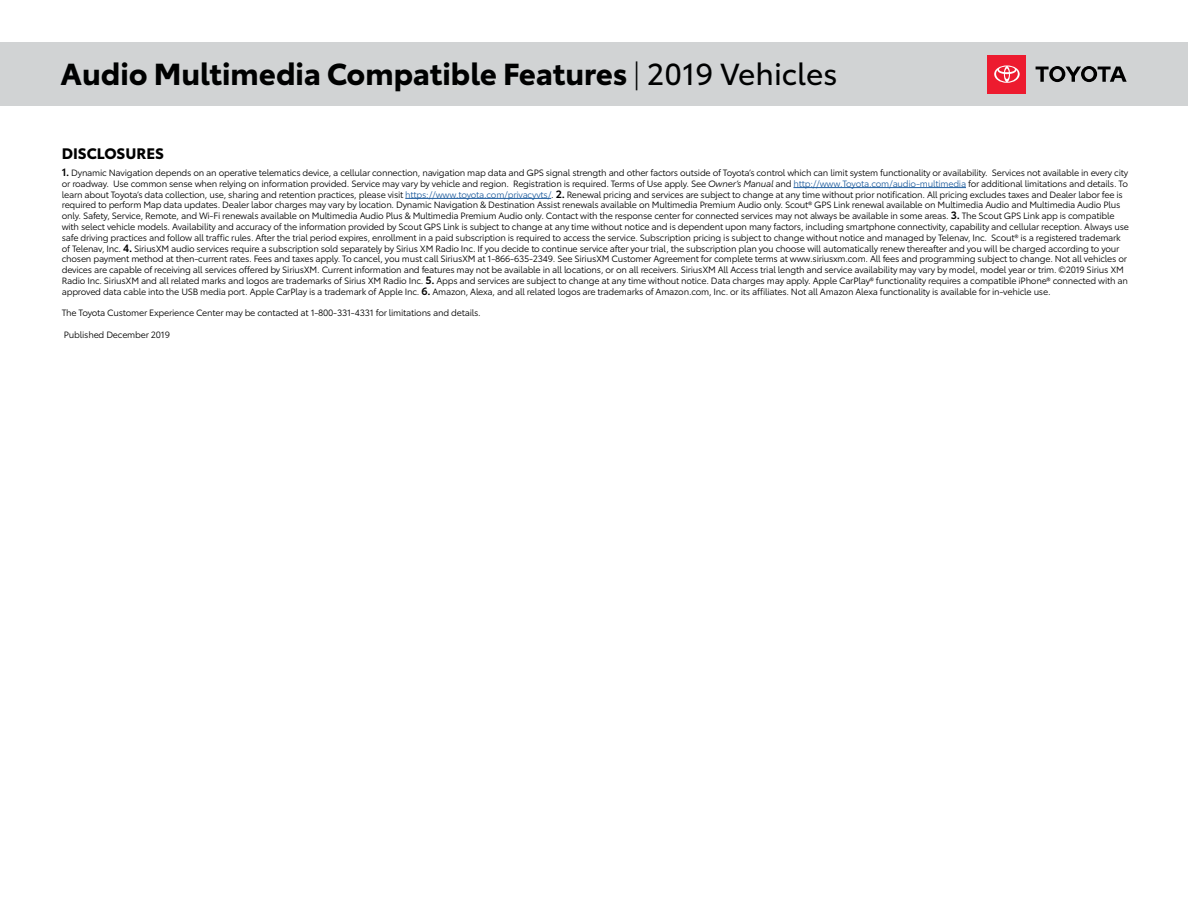
<style>
.page{position:relative;width:1188px;height:918px;background:#fff}
.page>*{position:absolute;margin:0;border:0;box-sizing:border-box;transform-origin:0 0}
.t1{font:700 30px "Toyota Type";color:#000101}
.t2{font:700 15px "Toyota Type";color:#000}
.t3{font:9px/10.8px "Toyota Type";letter-spacing:-.025em;color:#000}
.s1{font-weight:300}
.s2{font-weight:400}
.s3{font-weight:600;font-size:10.5px}
.s4{font-style:italic}
.s5{color:#215e9e}
</style>
<div class="page">
<div style="left:0;top:42px;width:1188px;height:64px;background:#d1d3d4"></div>
<div style="left:988px;top:55px;width:38px;height:38px;background:#ed1b2f"></div>
<svg style="left:1036px;top:66px;width:91px;height:16px"></svg>
<svg style="left:994px;top:65px;width:26px;height:18px"></svg>
<hr style="left:793px;top:187px;width:173px;height:1px;background:#215e9e">
<hr style="left:405px;top:198px;width:146px;height:1px;background:#215e9e">
<h1 class="t1" style="left:61px;top:51px;width:779px">Audio Multimedia Compatible Features <span class="s1">|</span> <span class="s2">2019 Vehicles</span></h1>
<h2 class="t2" style="left:62px;top:142px;width:104px">DISCLOSURES</h2>
<p class="t3" style="left:62px;top:167px;width:1069px"><span class="s3">1.</span> Dynamic Navigation depends on an operative telematics device, a cellular connection, navigation map data and GPS signal strength and other factors outside of Toyota’s control which can limit system functionality or availability. Services not available in every city or roadway. Use common sense when relying on information provided. Service may vary by vehicle and region. Registration is required. Terms of Use apply. See <span class="s4">Owner’s Manual</span> and <span class="s5">http://www.Toyota.com/audio-multimedia</span> for additional limitations and details. To learn about Toyota’s data collection, use, sharing and retention practices, please visit <span class="s5">https://www.toyota.com/privacyvts/</span>. <span class="s3">2.</span> Renewal pricing and services are subject to change at any time without prior notification. All pricing excludes taxes and Dealer labor fee is required to perform Map data updates. Dealer labor charges may vary by location. Dynamic Navigation &amp; Destination Assist renewals available on Multimedia Premium Audio only. Scout® GPS Link renewal available on Multimedia Audio and Multimedia Audio Plus only. Safety, Service, Remote, and Wi-Fi renewals available on Multimedia Audio Plus &amp; Multimedia Premium Audio only. Contact with the response center for connected services may not always be available in some areas. <span class="s3">3.</span> The Scout GPS Link app is compatible with select vehicle models. Availability and accuracy of the information provided by Scout GPS Link is subject to change at any time without notice and is dependent upon many factors, including smartphone connectivity, capability and cellular reception. Always use safe driving practices and follow all traffic rules. After the trial period expires, enrollment in a paid subscription is required to access the service. Subscription pricing is subject to change without notice and managed by Telenav, Inc. Scout® is a registered trademark of Telenav, Inc. <span class="s3">4.</span> SiriusXM audio services require a subscription sold separately by Sirius XM Radio Inc. If you decide to continue service after your trial, the subscription plan you choose will automatically renew thereafter and you will be charged according to your chosen payment method at then-current rates. Fees and taxes apply. To cancel, you must call SiriusXM at 1-866-635-2349. See SiriusXM Customer Agreement for complete terms at www.siriusxm.com. All fees and programming subject to change. Not all vehicles or devices are capable of receiving all services offered by SiriusXM. Current information and features may not be available in all locations, or on all receivers. SiriusXM All Access trial length and service availability may vary by model, model year or trim. ©2019 Sirius XM Radio Inc. SiriusXM and all related marks and logos are trademarks of Sirius XM Radio Inc. <span class="s3">5.</span> Apps and services are subject to change at any time without notice. Data charges may apply. Apple CarPlay® functionality requires a compatible iPhone® connected with an approved data cable into the USB media port. Apple CarPlay is a trademark of Apple Inc. <span class="s3">6.</span> Amazon, Alexa, and all related logos are trademarks of Amazon.com, Inc. or its affiliates. Not all Amazon Alexa functionality is available for in-vehicle use.</p>
<p class="t3" style="left:62px;top:307px;width:421px">The Toyota Customer Experience Center may be contacted at 1-800-331-4331 for limitations and details.</p>
<p class="t3" style="left:64px;top:329px;width:108px">Published December 2019</p>
</div>
